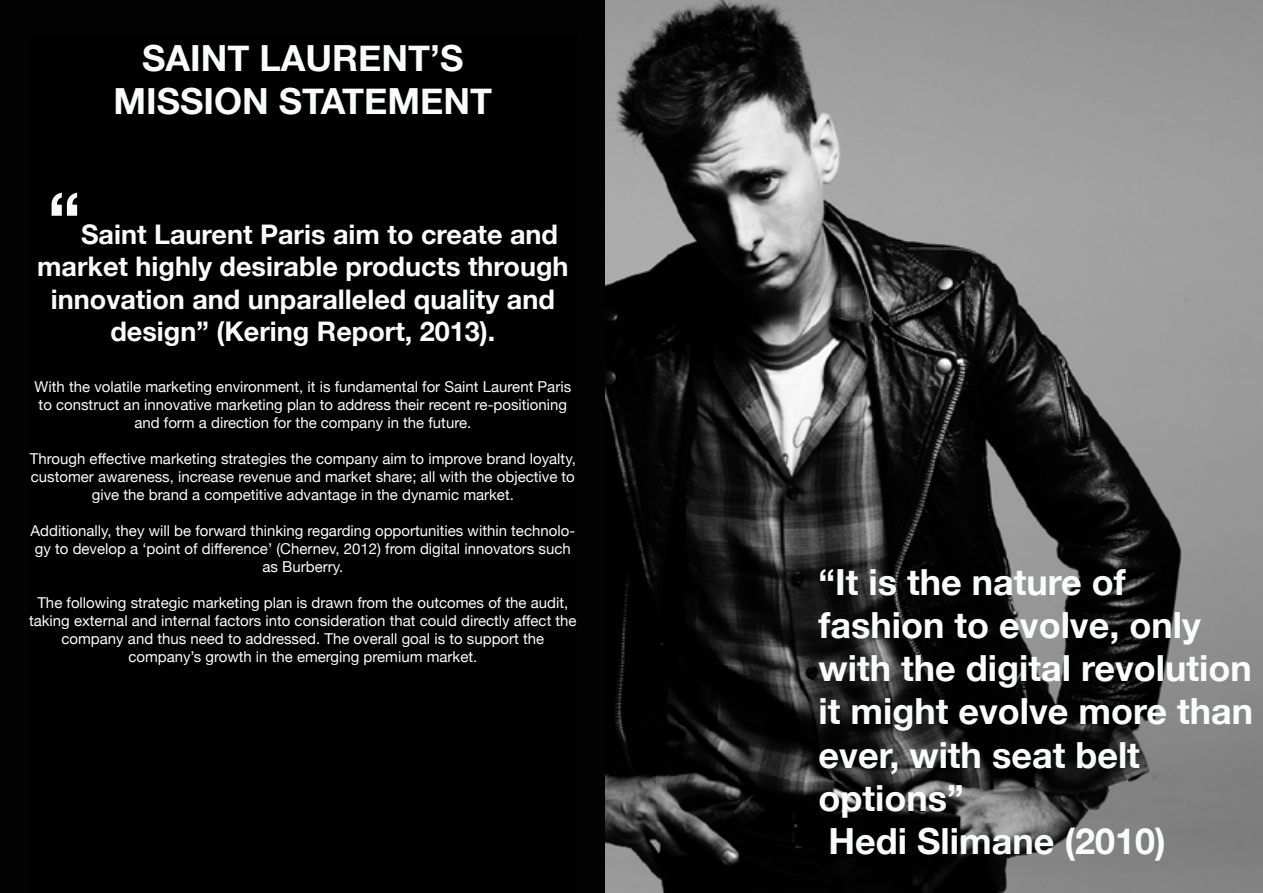
<style>
.page{position:relative;width:1263px;height:893px;background:#fff}
.page>*{position:absolute;margin:0;border:0;box-sizing:border-box;transform-origin:0 0}
.t1{font:700 72px "Helvetica Neue";color:#f9fcfb}
.t2{font:700 36px/43.2px "Helvetica Neue";color:#f9fcfa}
.t3{font:700 36px/43.2px "Helvetica Neue";color:#f9fcfb;text-align:center}
.t4{font:700 27px "Helvetica Neue";color:#f9fcfb}
.t5{font:15px/18px "Helvetica Neue";color:#f9fcfb;text-align:center}
</style>
<div class="page">
<div style="left:0;top:0;width:606px;height:893px;background:#030304"></div>
<img style="left:606px;top:0;width:657px;height:893px">
<div style="left:29px;top:36px;width:548px;height:857px;background:#000"></div>
<h1 class="t1" style="left:48px;top:162px;width:35px">“</h1>
<h2 class="t3" style="left:114px;top:38px;width:380px">SAINT LAURENT’S<br>MISSION STATEMENT</h2>
<h3 class="t4" style="left:81px;top:213px;width:479px">Saint Laurent Paris aim to create and</h3>
<h3 class="t4" style="left:37px;top:246px;width:533px">market highly desirable products through</h3>
<h3 class="t4" style="left:51px;top:278px;width:505px">innovation and unparalleled quality and</h3>
<h3 class="t4" style="left:110px;top:310px;width:386px">design” (Kering Report, 2013).</h3>
<p class="t5" style="left:35px;top:378px;width:538px">With the volatile marketing environment, it is fundamental for Saint Laurent Paris to construct an innovative marketing plan to address their recent re-positioning and form a direction for the company in the future.</p>
<p class="t5" style="left:30px;top:450px;width:547px">Through effective marketing strategies the company aim to improve brand loyalty, customer awareness, increase revenue and market share; all with the objective to give the brand a competitive advantage in the dynamic market.</p>
<p class="t5" style="left:31px;top:522px;width:546px">Additionally, they will be forward thinking regarding opportunities within technolo&shy;gy to develop a ‘point of difference’ (Chernev, 2012) from digital innovators such as Burberry.</p>
<p class="t5" style="left:29px;top:594px;width:549px">The following strategic marketing plan is drawn from the outcomes of the audit, taking external and internal factors into consideration that could directly affect the company and thus need to addressed. The overall goal is to support the company’s growth in the emerging premium market.</p>
<h2 class="t2" style="left:819px;top:561px;width:436px">“It is the nature of fashion to evolve, only with the digital revolution it might evolve more than ever, with seat belt options”<br>Hedi Slimane (2010)</h2>
</div>
